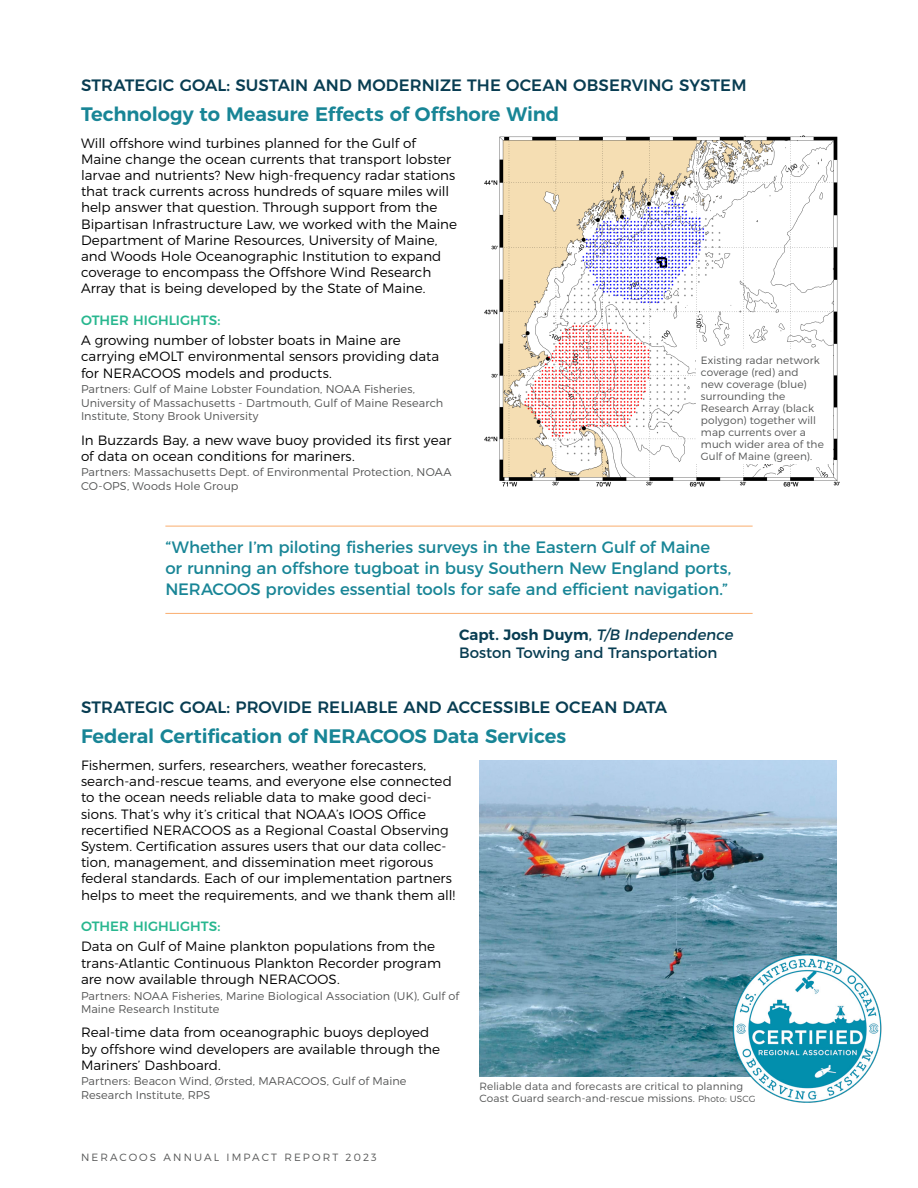
<style>
.page{position:relative;width:918px;height:1188px;background:#fff}
.page>*{position:absolute;margin:0;border:0;box-sizing:border-box;transform-origin:0 0}
.Headline_for_Goal_sections{font:600 19.5px "Montserrat";letter-spacing:-.005em;color:#188596}
.Big_Quote{font:16.5px/21px "Montserrat";letter-spacing:-.005em;color:#188596}
.Goal_Name_Heading{font:500 16.5px "Montserrat";letter-spacing:.005em;color:#083d52}
.Body_2{font:15px "Montserrat";color:#083d52}
.Goal_main_para{font:300 13.5px/16.2px "Montserrat";color:#000}
.Highlight_text{font:300 13.5px/16.2px "Montserrat";color:#000}
.More_Highlights_heading{font:500 13.5px "Montserrat";color:#28b78f}
.Partner_list{font:300 11.25px/13.5px "Montserrat";letter-spacing:.01em;color:#535454}
.t1{font:300 10.5px/12px "Montserrat";letter-spacing:.01em;color:#535454}
.t2{font:300 10.5px "Montserrat";letter-spacing:.2em;color:#555656}
.s1{font-weight:600}
.s2{font-size:9px}
</style>
<div class="page">
<hr style="left:165px;top:526px;width:588px;height:1px;background:#faad6e">
<hr style="left:165px;top:613px;width:588px;height:1px;background:#faad6e">
<img style="left:484px;top:135px;width:356px;height:352px">
<div style="left:697px;top:349px;width:136px;height:115px;background:#fff"></div>
<img style="left:480px;top:760px;width:357px;height:317px">
<img style="left:732px;top:953px;width:150px;height:150px">
<p class="Goal_Name_Heading" style="left:81px;top:72px;width:667px">STRATEGIC GOAL: SUSTAIN AND MODERNIZE THE OCEAN OBSERVING SYSTEM</p>
<p class="Headline_for_Goal_sections" style="left:81px;top:98px;width:480px">Technology to Measure Effects of Offshore Wind</p>
<p class="Goal_main_para" style="left:81px;top:134px;width:378px">Will offshore wind turbines planned for the Gulf of Maine change the ocean currents that transport lobster larvae and nutrients? New high-frequency radar stations that track currents across hundreds of square miles will help answer that question. Through support from the Bipartisan Infrastructure Law, we worked with the Maine Department of Marine Resources, University of Maine, and Woods Hole Oceanographic Institution to expand coverage to encompass the Offshore Wind Research Array that is being developed by the State of Maine.</p>
<p class="More_Highlights_heading" style="left:81px;top:309px;width:141px">OTHER HIGHLIGHTS:</p>
<p class="Highlight_text" style="left:81px;top:331px;width:360px">A growing number of lobster boats in Maine are carrying eMOLT environmental sensors providing data for NERACOOS models and products.</p>
<p class="Partner_list" style="left:81px;top:382px;width:364px">Partners: Gulf of Maine Lobster Foundation, NOAA Fisheries,<br>University of Massachusetts - Dartmouth, Gulf of Maine Research<br>Institute, Stony Brook University</p>
<p class="Highlight_text" style="left:81px;top:430px;width:372px">In Buzzards Bay, a new wave buoy provided its first year of data on ocean conditions for mariners.</p>
<p class="Partner_list" style="left:81px;top:465px;width:372px">Partners: Massachusetts Dept. of Environmental Protection, NOAA<br>CO-OPS, Woods Hole Group</p>
<p class="t1" style="left:701px;top:353px;width:124px">Existing radar network coverage (red) and<br>new coverage (blue) surrounding the<br>Research Array (black polygon) together will map currents over a much wider area of the<br>Gulf of Maine (green).</p>
<p class="Big_Quote" style="left:165px;top:536px;width:567px">“Whether I’m piloting fisheries surveys in the Eastern Gulf of Maine<br>or running an offshore tugboat in busy Southern New England ports,<br>NERACOOS provides essential tools for safe and efficient navigation.”</p>
<p class="Body_2" style="left:459px;top:623px;width:279px"><span class="s1">Capt. Josh Duym</span>, T/B Independence</p>
<p class="Body_2" style="left:459px;top:641px;width:260px">Boston Towing and Transportation</p>
<p class="Goal_Name_Heading" style="left:81px;top:694px;width:588px">STRATEGIC GOAL: PROVIDE RELIABLE AND ACCESSIBLE OCEAN DATA</p>
<p class="Headline_for_Goal_sections" style="left:81px;top:720px;width:487px">Federal Certification of NERACOOS Data Services</p>
<p class="Goal_main_para" style="left:81px;top:756px;width:376px">Fishermen, surfers, researchers, weather forecasters, search-and-rescue teams, and everyone else connected to the ocean needs reliable data to make good deci&shy;sions. That’s why it’s critical that NOAA’s IOOS Office recertified NERACOOS as a Regional Coastal Observing System. Certification assures users that our data collec&shy;tion, management, and dissemination meet rigorous federal standards. Each of our implementation partners helps to meet the requirements, and we thank them all!</p>
<p class="More_Highlights_heading" style="left:81px;top:916px;width:141px">OTHER HIGHLIGHTS:</p>
<p class="Highlight_text" style="left:81px;top:937px;width:362px">Data on Gulf of Maine plankton populations from the trans-Atlantic Continuous Plankton Recorder program are now available through NERACOOS.</p>
<p class="Partner_list" style="left:81px;top:988px;width:380px">Partners: NOAA Fisheries, Marine Biological Association (UK), Gulf of<br>Maine Research Institute</p>
<p class="Highlight_text" style="left:81px;top:1023px;width:361px">Real-time data from oceanographic buoys deployed by offshore wind developers are available through the<br>Mariners’ Dashboard.</p>
<p class="Partner_list" style="left:81px;top:1074px;width:327px">Partners: Beacon Wind, Ørsted, MARACOOS, Gulf of Maine<br>Research Institute, RPS</p>
<p class="t1" style="left:480px;top:1079px;width:278px">Reliable data and forecasts are critical to planning<br>Coast Guard search-and-rescue missions. <span class="s2">Photo: USCG</span></p>
<p class="t2" style="left:81px;top:1149px;width:297px">NERACOOS ANNUAL IMPACT REPORT 2023</p>
</div>
